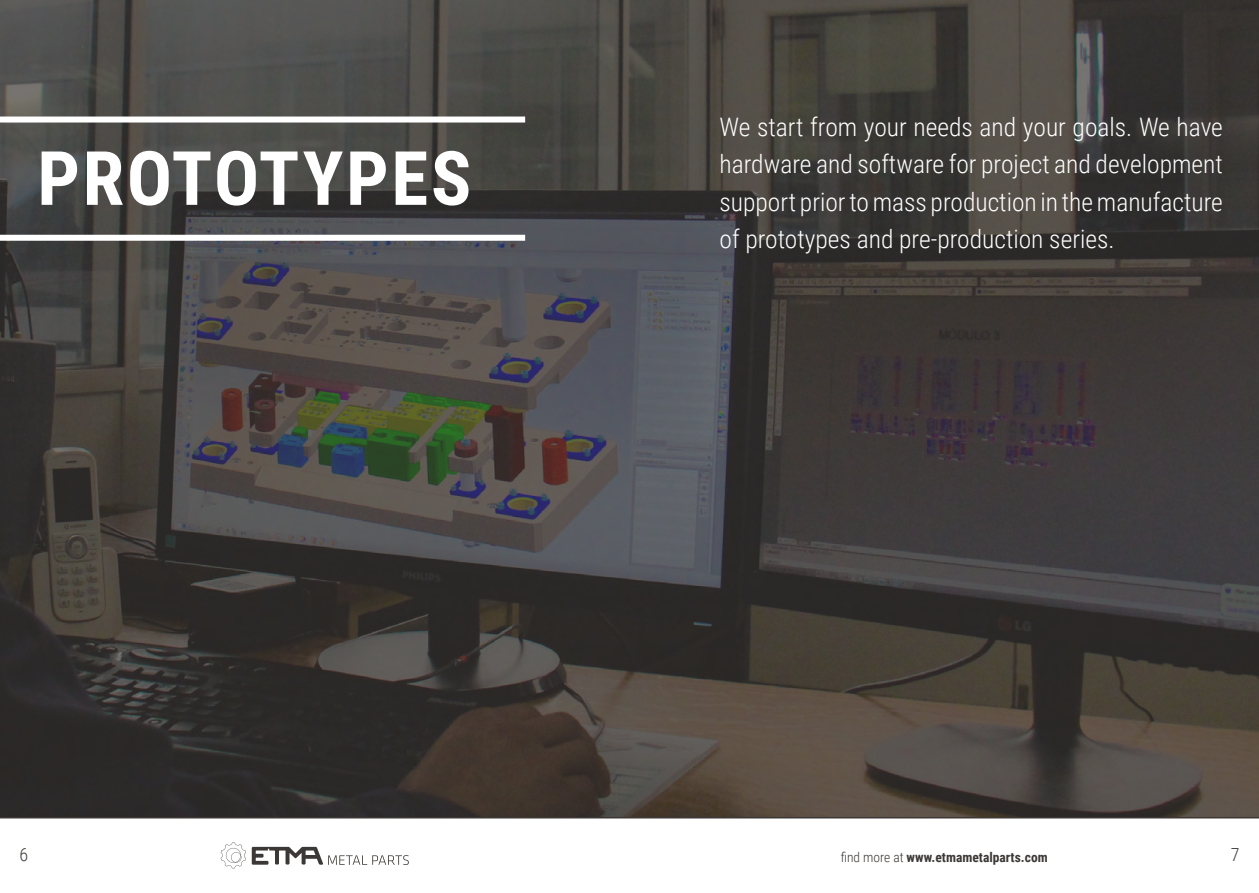
<style>
.page{position:relative;width:1259px;height:893px;background:#fff}
.page>*{position:absolute;margin:0;border:0;box-sizing:border-box;transform-origin:0 0}
.t1{font:700 75px "Roboto Condensed";letter-spacing:.035em;color:#fff}
.t2{font:300 25.5px/37.5px "Roboto Condensed";color:#fff;text-align:justify}
.t3{font:300 18px "Roboto Condensed";color:#3c3835}
.t4{font:700 13.5px "Roboto Condensed";color:#3c3835}
.s1{font-weight:300}
</style>
<div class="page">
<img style="left:0;top:0;width:1259px;height:817px">
<hr style="left:0;top:817px;width:1259px;height:1px;background:#3c3835">
<svg style="left:221px;top:842px;width:25px;height:26px"></svg>
<svg style="left:252px;top:847px;width:157px;height:18px"></svg>
<div style="left:0;top:117px;width:525px;height:6px;background:#fff"></div>
<div style="left:0;top:235px;width:525px;height:6px;background:#fff"></div>
<h1 class="t1" style="left:37px;top:135px;width:435px">PROTOTYPES</h1>
<p class="t2" style="left:719px;top:108px;width:505px">We start from your needs and your goals. We have hardware and software for project and development support prior to mass production in the manufacture of prototypes and pre-production series.</p>
<p class="t3" style="left:19px;top:845px;width:10px">6</p>
<p class="t4" style="left:840px;top:850px;width:208px"><span class="s1">find more at</span> www.etmametalparts.com</p>
<p class="t3" style="left:1230px;top:845px;width:10px">7</p>
</div>
